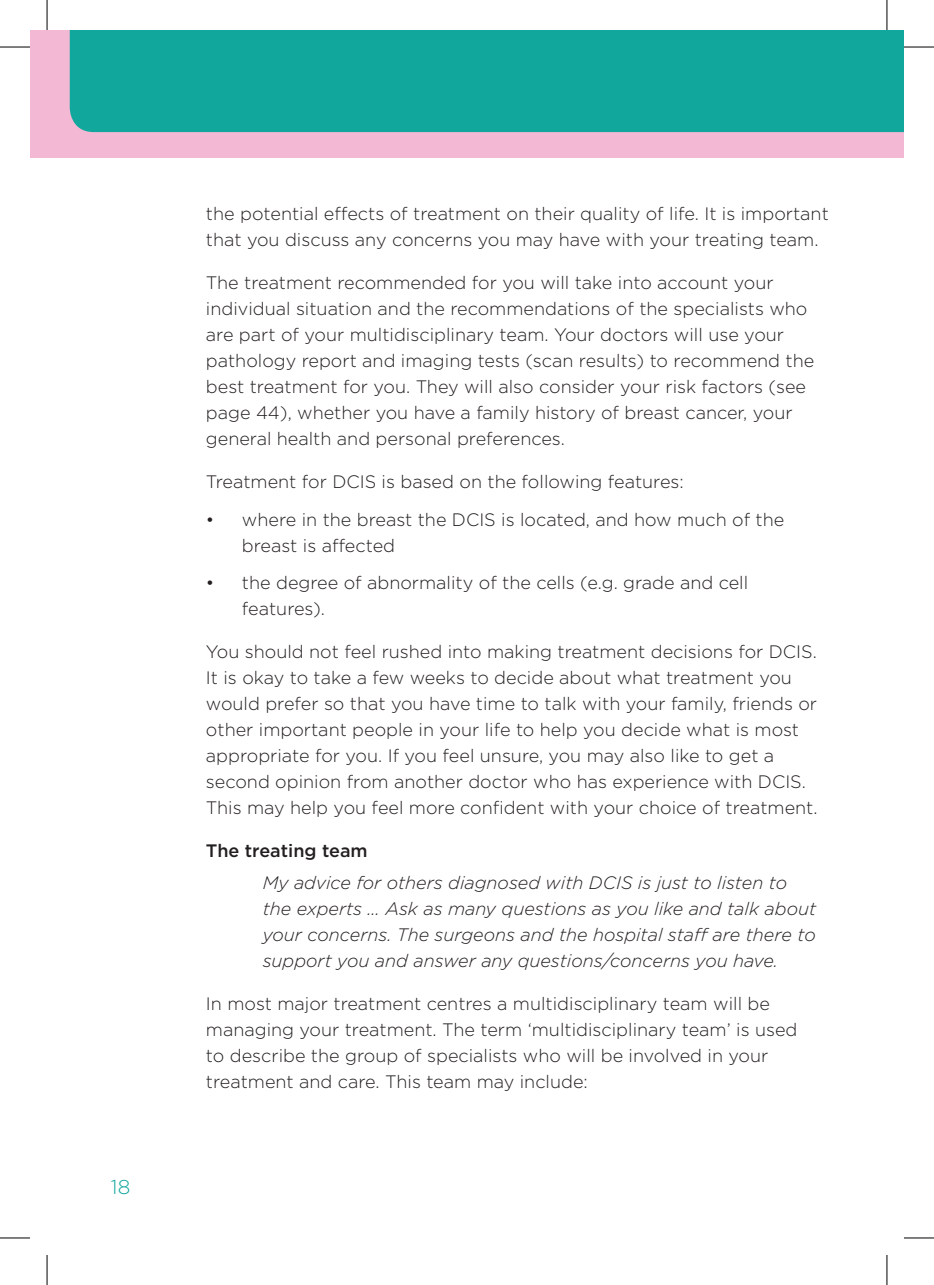
<style>
.page{position:relative;width:934px;height:1285px;background:#fff}
.page>*{position:absolute;margin:0;border:0;box-sizing:border-box;transform-origin:0 0}
.t1{font:300 20px "Gotham";color:#12a79d}
.t2{font:300 18px/26px "Gotham";color:#231f20}
.t3{font:italic 300 18px/26px "Gotham";color:#231f20}
.t4{font:500 18px "Gotham";color:#231f20}
</style>
<div class="page">
<div style="left:30px;top:30px;width:873px;height:128px;background:#f3b8d4"></div>
<div style="left:70px;top:30px;width:833px;height:102px;background:#12a79d"></div>
<hr style="left:0;top:47px;width:30px;height:1px;background:#000">
<hr style="left:903px;top:47px;width:30px;height:1px;background:#000">
<hr style="left:0;top:1237px;width:30px;height:1px;background:#000">
<hr style="left:903px;top:1237px;width:30px;height:1px;background:#000">
<hr style="left:47px;top:0;width:1px;height:30px;background:#000">
<hr style="left:47px;top:1255px;width:1px;height:30px;background:#000">
<hr style="left:886px;top:0;width:1px;height:30px;background:#000">
<hr style="left:886px;top:1255px;width:1px;height:30px;background:#000">
<p class="t1" style="left:111px;top:1173px;width:21px">18</p>
<p class="t2" style="left:206px;top:200px;width:624px">the potential effects of treatment on their quality of life. It is important that you discuss any concerns you may have with your treating team.</p>
<p class="t2" style="left:206px;top:269px;width:609px">The treatment recommended for you will take into account your individual situation and the recommendations of the specialists who are part of your multidisciplinary team. Your doctors will use your pathology report and imaging tests (scan results) to recommend the best treatment for you. They will also consider your risk factors (see page 44), whether you have a family history of breast cancer, your general health and personal preferences.</p>
<p class="t2" style="left:206px;top:468px;width:479px">Treatment for DCIS is based on the following features:</p>
<p class="t2" style="left:242px;top:506px;width:543px;text-indent:-36px">• where in the breast the DCIS is located, and how much of the breast is affected</p>
<p class="t2" style="left:242px;top:569px;width:507px;text-indent:-36px">• the degree of abnormality of the cells (e.g. grade and cell features).</p>
<p class="t2" style="left:206px;top:638px;width:613px">You should not feel rushed into making treatment decisions for DCIS.<br>It is okay to take a few weeks to decide about what treatment you would prefer so that you have time to talk with your family, friends or other important people in your life to help you decide what is most appropriate for you. If you feel unsure, you may also like to get a second opinion from another doctor who has experience with DCIS.<br>This may help you feel more confident with your choice of treatment.</p>
<p class="t4" style="left:206px;top:839px;width:163px">The treating team</p>
<p class="t3" style="left:262px;top:869px;width:554px">My advice for others diagnosed with DCIS is just to listen to the experts … Ask as many questions as you like and talk about your concerns. The surgeons and the hospital staff are there to support you and answer any questions/concerns you have.</p>
<p class="t2" style="left:206px;top:989px;width:592px">In most major treatment centres a multidisciplinary team will be managing your treatment. The term ‘multidisciplinary team’ is used to describe the group of specialists who will be involved in your treatment and care. This team may include:</p>
</div>
